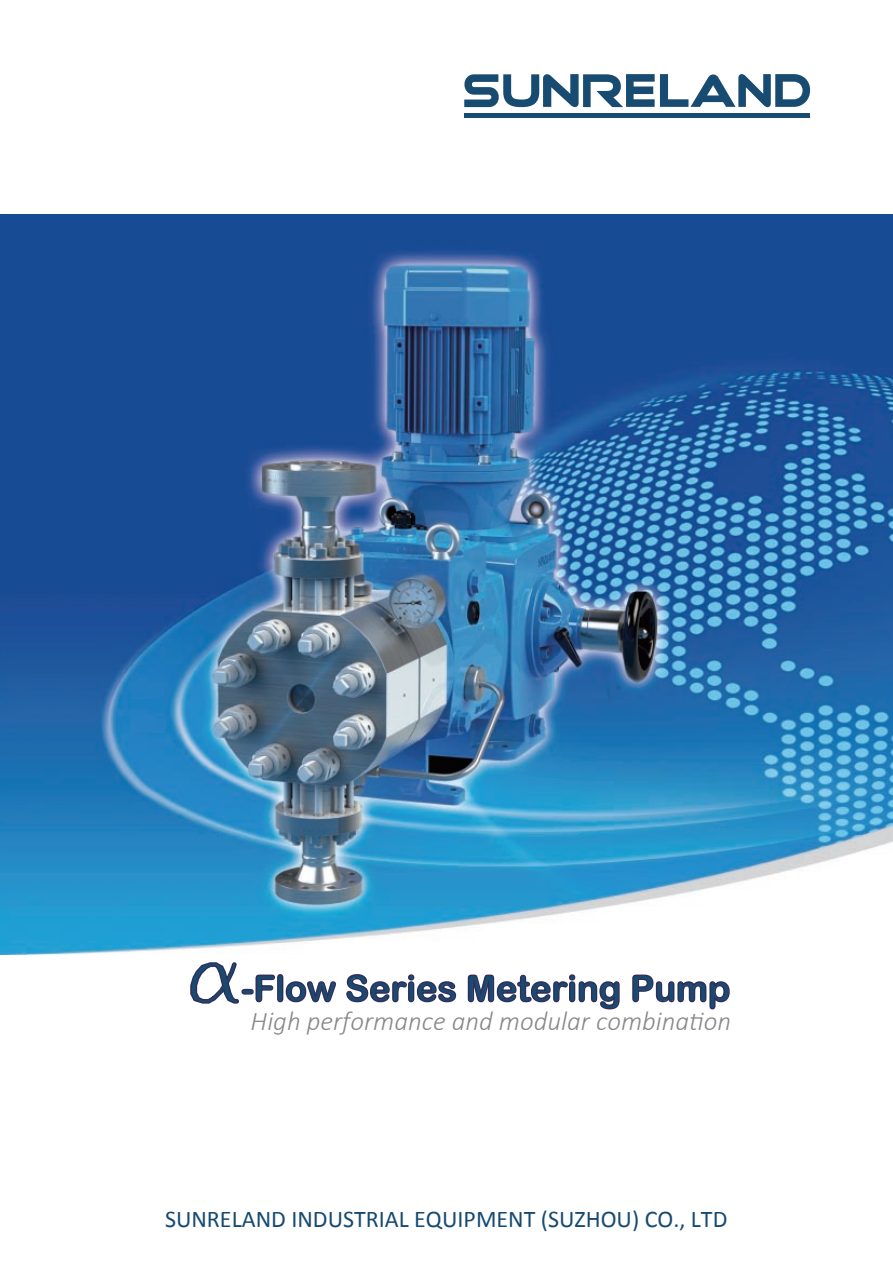
<style>
.page{position:relative;width:893px;height:1263px;background:#fff}
.page>*{position:absolute;margin:0;border:0;box-sizing:border-box;transform-origin:0 0}
.t1{font:36px "Arial Rounded MT Bold";color:#174b71}
.t2{font:italic 300 27px "Calibri";color:#88888c}
.t3{font:24px "Calibri";color:#174a71}
.s1{font-family:"SW Grekc";font-size:75px}
</style>
<div class="page">
<img style="left:0;top:216px;width:893px;height:739px">
<svg style="left:190px;top:962px;width:146px;height:42px"></svg>
<svg style="left:346px;top:974px;width:111px;height:29px"></svg>
<svg style="left:467px;top:974px;width:153px;height:36px"></svg>
<svg style="left:632px;top:974px;width:98px;height:36px"></svg>
<svg style="left:464px;top:74px;width:346px;height:34px"></svg>
<div style="left:464px;top:113px;width:346px;height:5px;background:#174b71"></div>
<h1 class="t1" style="left:185px;top:967px;width:547px"><span class="s1">α</span>-Flow Series Metering Pump</h1>
<p class="t2" style="left:251px;top:1004px;width:482px">High performance and modular combination</p>
<p class="t3" style="left:165px;top:1204px;width:564px">SUNRELAND INDUSTRIAL EQUIPMENT (SUZHOU) CO., LTD</p>
</div>
